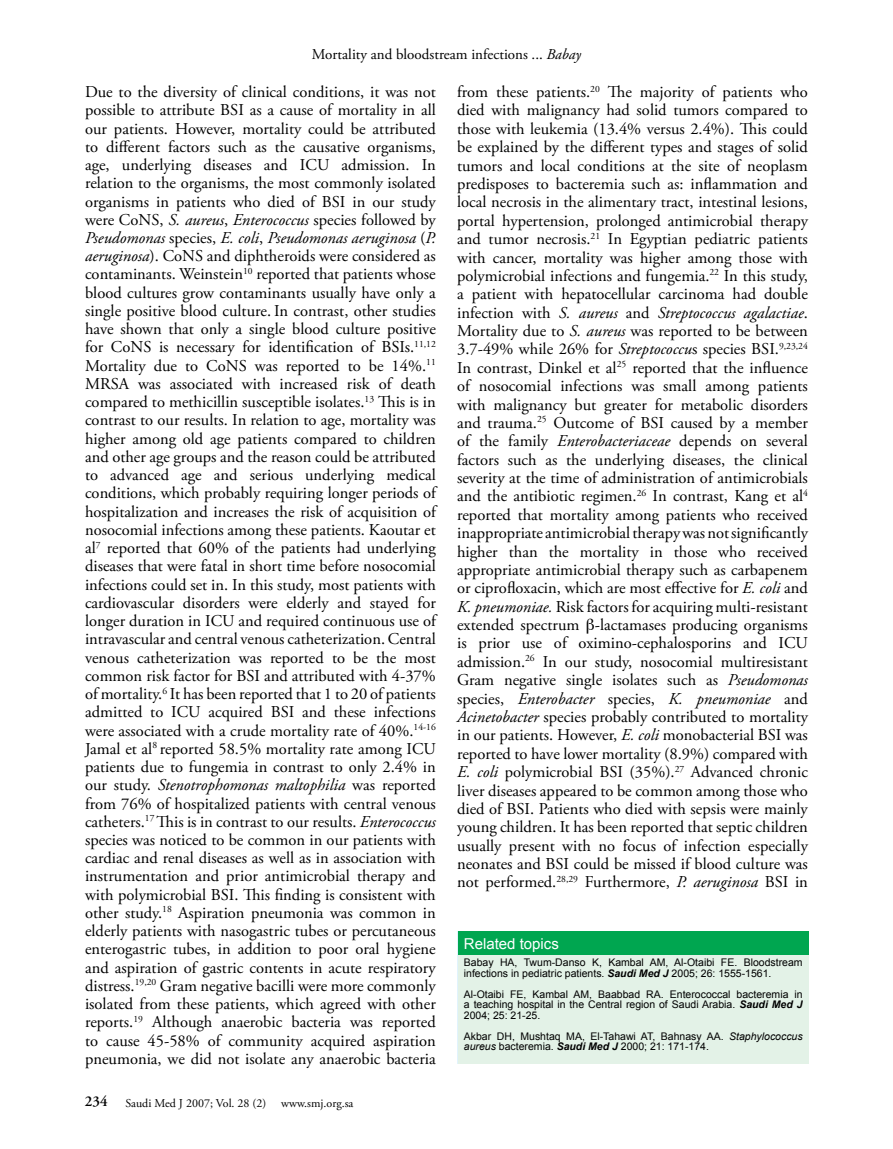
<style>
.page{position:relative;width:893px;height:1149px;background:#fff}
.page>*{position:absolute;margin:0;border:0;box-sizing:border-box;transform-origin:0 0}
.t1{font:16.5px/18.3px "Adobe Garamond Pro";color:#000;text-align:justify}
.t2{font:15px "Adobe Garamond Pro";color:#000}
.t3{font:15px "Arial";color:#fff}
.t4{font:600 15px "Adobe Garamond Pro";color:#000}
.t5{font:12px "Adobe Garamond Pro";color:#000}
.t6{font:10.5px/10.5px "Arial";color:#000}
.s1{font-style:italic}
.s2{font-weight:700;font-style:italic}
</style>
<div class="page">
<div style="left:458px;top:931px;width:351px;height:23px;background:#00a650"></div>
<div style="left:458px;top:954px;width:351px;height:109px;background:#e3f2e7"></div>
<p class="t2" style="left:312px;top:45px;width:271px">Mortality and bloodstream infections ... <span class="s1">Babay</span></p>
<p class="t1" style="left:85px;top:83px;width:352px">Due to the diversity of clinical conditions, it was not possible to attribute BSI as a cause of mortality in all our patients. However, mortality could be attributed to different factors such as the causative organisms, age, underlying diseases and ICU admission. In relation to the organisms, the most commonly isolated organisms in patients who died of BSI in our study were CoNS, <span class="s1">S. aureus</span>, <span class="s1">Enterococcus</span> species followed by <span class="s1">Pseudomonas</span> species, <span class="s1">E. coli</span>, <span class="s1">Pseudomonas aeruginosa</span> (<span class="s1">P. aeruginosa</span>). CoNS and diphtheroids were considered as contaminants. Weinstein<sup>10</sup> reported that patients whose blood cultures grow contaminants usually have only a single positive blood culture. In contrast, other studies have shown that only a single blood culture positive for CoNS is necessary for identification of BSIs.<sup>11,12<br></sup>Mortality due to CoNS was reported to be 14%.<sup>11<br></sup>MRSA was associated with increased risk of death compared to methicillin susceptible isolates.<sup>13</sup> This is in contrast to our results. In relation to age, mortality was higher among old age patients compared to children and other age groups and the reason could be attributed to advanced age and serious underlying medical conditions, which probably requiring longer periods of hospitalization and increases the risk of acquisition of nosocomial infections among these patients. Kaoutar et al<sup>7</sup> reported that 60% of the patients had underlying diseases that were fatal in short time before nosocomial infections could set in. In this study, most patients with cardiovascular disorders were elderly and stayed for longer duration in ICU and required continuous use of intravascular and central venous catheterization. Central venous catheterization was reported to be the most common risk factor for BSI and attributed with 4-37% of mortality.<sup>6</sup> It has been reported that 1 to 20 of patients admitted to ICU acquired BSI and these infections were associated with a crude mortality rate of 40%.<sup>14-16<br></sup>Jamal et al<sup>8</sup> reported 58.5% mortality rate among ICU patients due to fungemia in contrast to only 2.4% in our study. <span class="s1">Stenotrophomonas maltophilia</span> was reported from 76% of hospitalized patients with central venous catheters.<sup>17</sup> This is in contrast to our results. <span class="s1">Enterococcus </span>species was noticed to be common in our patients with cardiac and renal diseases as well as in association with instrumentation and prior antimicrobial therapy and with polymicrobial BSI. This finding is consistent with other study.<sup>18</sup> Aspiration pneumonia was common in elderly patients with nasogastric tubes or percutaneous enterogastric tubes, in addition to poor oral hygiene and aspiration of gastric contents in acute respiratory distress.<sup>19,20</sup> Gram negative bacilli were more commonly isolated from these patients, which agreed with other reports.<sup>19</sup> Although anaerobic bacteria was reported to cause 45-58% of community acquired aspiration pneumonia, we did not isolate any anaerobic bacteria</p>
<p class="t1" style="left:457px;top:83px;width:352px">from these patients.<sup>20</sup> The majority of patients who died with malignancy had solid tumors compared to those with leukemia (13.4% versus 2.4%). This could be explained by the different types and stages of solid tumors and local conditions at the site of neoplasm predisposes to bacteremia such as: inflammation and local necrosis in the alimentary tract, intestinal lesions, portal hypertension, prolonged antimicrobial therapy and tumor necrosis.<sup>21</sup> In Egyptian pediatric patients with cancer, mortality was higher among those with polymicrobial infections and fungemia.<sup>22</sup> In this study, a patient with hepatocellular carcinoma had double infection with <span class="s1">S. aureus</span> and <span class="s1">Streptococcus agalactiae</span>.<br>Mortality due to <span class="s1">S. aureus</span> was reported to be between 3.7-49% while 26% for <span class="s1">Streptococcu</span>s species BSI.<sup>9,23,24<br></sup>In contrast, Dinkel et al<sup>25</sup> reported that the influence of nosocomial infections was small among patients with malignancy but greater for metabolic disorders and trauma.<sup>25</sup> Outcome of BSI caused by a member of the family <span class="s1">Enterobacteriaceae</span> depends on several factors such as the underlying diseases, the clinical severity at the time of administration of antimicrobials and the antibiotic regimen.<sup>26</sup> In contrast, Kang et al<sup>4 </sup>reported that mortality among patients who received inappropriate antimicrobial therapy was not significantly higher than the mortality in those who received appropriate antimicrobial therapy such as carbapenem or ciprofloxacin, which are most effective for <span class="s1">E. coli</span> and <span class="s1">K. pneumoniae.</span> Risk factors for acquiring multi-resistant extended spectrum -lactamases producing organisms is prior use of oximino-cephalosporins and ICU admission.<sup>26</sup> In our study, nosocomial multiresistant Gram negative single isolates such as <span class="s1">Pseudomonas </span>species, <span class="s1">Enterobacter</span> species, <span class="s1">K. pneumoniae</span> and <span class="s1">Acinetobacter</span> species probably contributed to mortality in our patients. However, <span class="s1">E. coli</span> monobacterial BSI was reported to have lower mortality (8.9%) compared with <span class="s1">E. coli</span> polymicrobial BSI (35%).<sup>27</sup> Advanced chronic liver diseases appeared to be common among those who died of BSI. Patients who died with sepsis were mainly young children. It has been reported that septic children usually present with no focus of infection especially neonates and BSI could be missed if blood culture was not performed.<sup>28,29</sup> Furthermore, <span class="s1">P. aeruginosa</span> BSI in</p>
<p class="t3" style="left:464px;top:934px;width:97px">Related topics</p>
<p class="t6" style="left:464px;top:956px;width:340px">Babay HA, Twum-Danso K, Kambal AM, Al-Otaibi FE. Bloodstream infections in pediatric patients. <span class="s2">Saudi Med J</span> 2005; 26: 1555-1561.</p>
<p class="t6" style="left:464px;top:988px;width:340px;text-align:justify">Al-Otaibi FE, Kambal AM, Baabbad RA. Enterococcal bacteremia in a teaching hospital in the Central region of Saudi Arabia. <span class="s2">Saudi Med J </span>2004; 25: 21-25.</p>
<p class="t6" style="left:464px;top:1030px;width:340px">Akbar DH, Mushtaq MA, El-Tahawi AT, Bahnasy AA. <span class="s1">Staphylococcus aureus</span> bacteremia. <span class="s2">Saudi Med J</span> 2000; 21: 171-174.</p>
<p class="t4" style="left:85px;top:1092px;width:24px">234</p>
<p class="t5" style="left:126px;top:1095px;width:142px">Saudi Med J 2007; Vol. 28 (2)</p>
<p class="t5" style="left:281px;top:1095px;width:74px">www.smj.org.sa</p>
</div>
